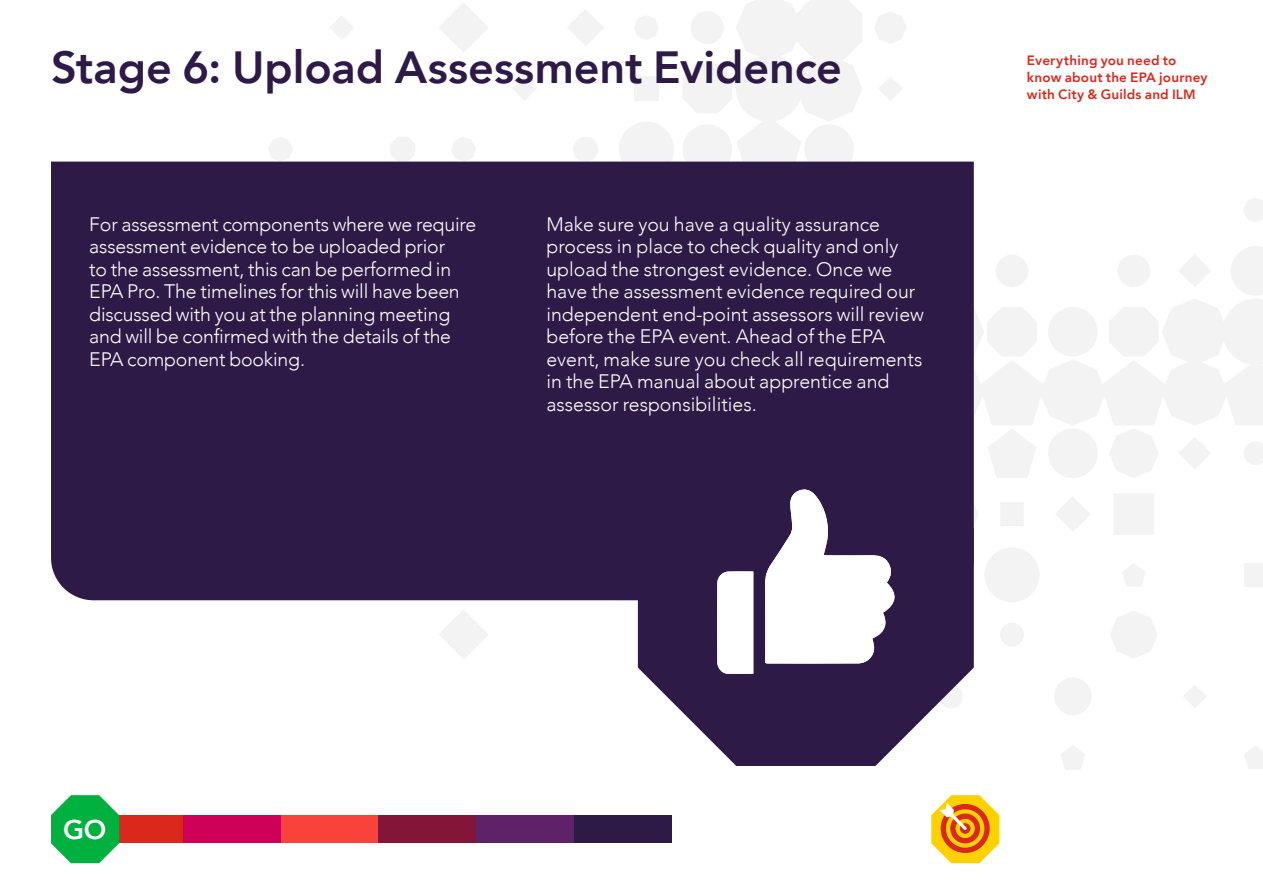
<style>
.page{position:relative;width:1263px;height:893px;background:#fff}
.page>*{position:absolute;margin:0;border:0;box-sizing:border-box;transform-origin:0 0}
.t1{font:800 45px "Avenir";color:#2e1a47}
.t2{font:800 27px "Avenir";color:#fff}
.t3{font:300 19.5px/22.5px "Avenir";color:#fff}
.t4{font:800 13.5px/17.2px "Avenir";letter-spacing:.015em;color:#da291c}
</style>
<div class="page">
<svg style="left:439px;top:3px;width:49px;height:49px"></svg>
<div style="left:619px;top:122px;width:55px;height:55px;background:#f3f3f3;border-radius:50%"></div>
<svg style="left:330px;top:16px;width:24px;height:23px"></svg>
<svg style="left:390px;top:137px;width:25px;height:25px"></svg>
<div style="left:634px;top:76px;width:25px;height:25px;background:#f3f3f3"></div>
<svg style="left:451px;top:137px;width:25px;height:25px"></svg>
<svg style="left:1244px;top:746px;width:19px;height:23px"></svg>
<svg style="left:513px;top:77px;width:23px;height:23px"></svg>
<svg style="left:268px;top:137px;width:25px;height:25px"></svg>
<div style="left:1054px;top:677px;width:38px;height:38px;background:#f3f3f3;border-radius:50%"></div>
<svg style="left:634px;top:16px;width:25px;height:24px"></svg>
<svg style="left:567px;top:9px;width:37px;height:37px"></svg>
<div style="left:573px;top:137px;width:25px;height:25px;background:#f3f3f3;border-radius:50%"></div>
<svg style="left:1183px;top:685px;width:23px;height:23px"></svg>
<svg style="left:1061px;top:745px;width:24px;height:24px"></svg>
<svg style="left:439px;top:610px;width:49px;height:49px"></svg>
<div style="left:85px;top:815px;width:98px;height:28px;background:#da291c"></div>
<div style="left:183px;top:815px;width:98px;height:28px;background:#ce0058"></div>
<div style="left:281px;top:815px;width:97px;height:28px;background:#f9423a"></div>
<div style="left:378px;top:815px;width:98px;height:28px;background:#831538"></div>
<div style="left:476px;top:815px;width:98px;height:28px;background:#5f2167"></div>
<div style="left:574px;top:815px;width:98px;height:28px;background:#2e1a47"></div>
<svg style="left:638px;top:600px;width:330px;height:166px;fill:#2e1a47"></svg>
<div style="left:51px;top:162px;width:631px;height:438px;background:#2e1a47"></div>
<svg style="left:682px;top:0;width:581px;height:674px"></svg>
<svg style="left:51px;top:795px;width:68px;height:68px"></svg>
<svg style="left:931px;top:795px;width:68px;height:68px"></svg>
<h1 class="t1" style="left:51px;top:32px;width:792px">Stage 6: Upload Assessment Evidence</h1>
<p class="t3" style="left:89px;top:213px;width:388px">For assessment components where we require assessment evidence to be uploaded prior<br>to the assessment, this can be performed in EPA Pro. The timelines for this will have been discussed with you at the planning meeting and will be confirmed with the details of the EPA component booking.</p>
<p class="t3" style="left:546px;top:213px;width:379px">Make sure you have a quality assurance process in place to check quality and only upload the strongest evidence. Once we have the assessment evidence required our independent end-point assessors will review before the EPA event. Ahead of the EPA event, make sure you check all requirements in the EPA manual about apprentice and assessor responsibilities.</p>
<p class="t4" style="left:1027px;top:51px;width:182px">Everything you need to know about the EPA journey with City &amp; Guilds and ILM</p>
<h2 class="t2" style="left:63px;top:808px;width:45px">GO</h2>
</div>
